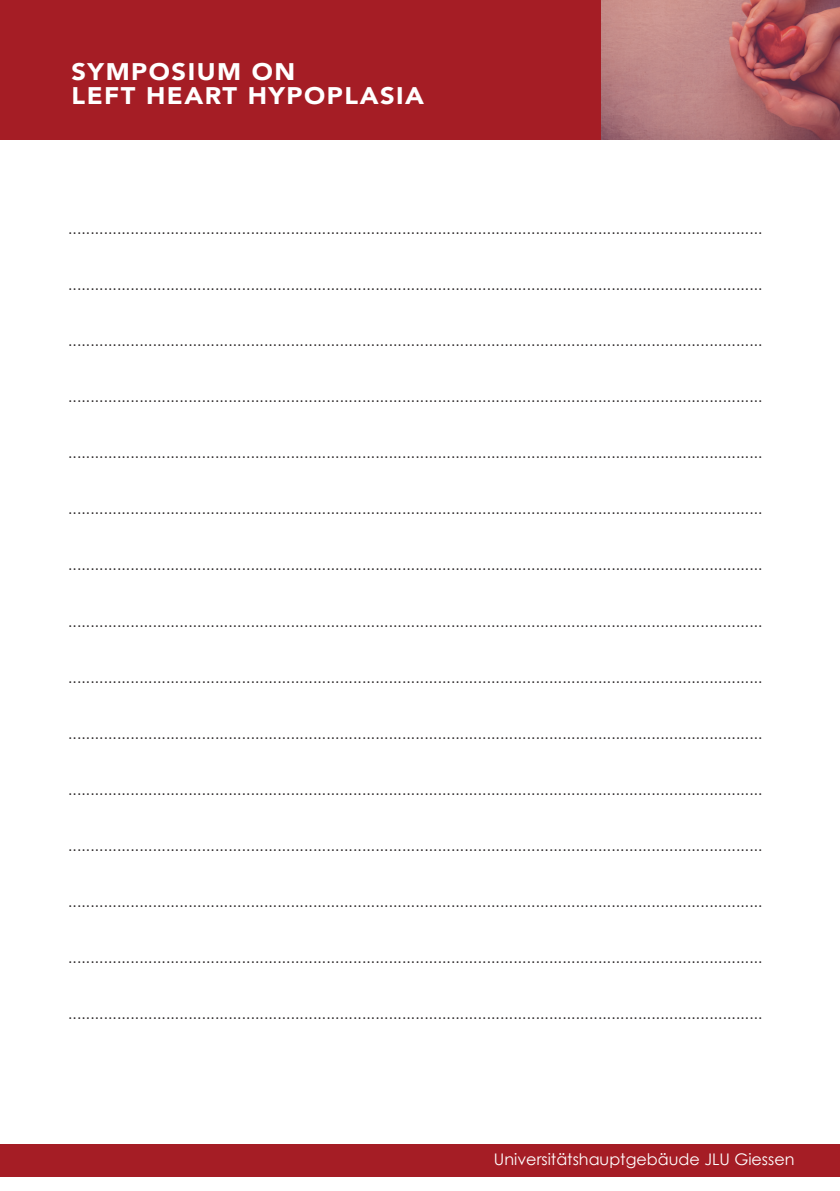
<style>
.page{position:relative;width:840px;height:1191px;background:#fff}
.page>*{position:absolute;margin:0;border:0;box-sizing:border-box;transform-origin:0 0}
.t1{font:900 24px/24px "Avenir";letter-spacing:.06em;color:#fff;scale:1.06 1}
.t2{font:16px "Avenir";color:#231f20}
.t3{font:16px "Century Gothic";color:#fff}
</style>
<div class="page">
<div style="left:0;top:1144px;width:839px;height:32px;background:#a51d25"></div>
<div style="left:0;top:0;width:839px;height:140px;background:#a51d25"></div>
<img style="left:601px;top:0;width:238px;height:140px">
<h1 class="t1" style="left:71px;top:59px;width:334px">SYMPOSIUM ON<br>LEFT HEART HYPOPLASIA</h1>
<p class="t2" style="left:68px;top:219px;width:695px">............................................................................................................................................................</p>
<p class="t2" style="left:68px;top:275px;width:695px">............................................................................................................................................................</p>
<p class="t2" style="left:68px;top:331px;width:695px">............................................................................................................................................................</p>
<p class="t2" style="left:68px;top:387px;width:695px">............................................................................................................................................................</p>
<p class="t2" style="left:68px;top:443px;width:695px">............................................................................................................................................................</p>
<p class="t2" style="left:68px;top:499px;width:695px">............................................................................................................................................................</p>
<p class="t2" style="left:68px;top:555px;width:695px">............................................................................................................................................................</p>
<p class="t2" style="left:68px;top:611px;width:695px">............................................................................................................................................................</p>
<p class="t2" style="left:68px;top:667px;width:695px">............................................................................................................................................................</p>
<p class="t2" style="left:68px;top:723px;width:695px">............................................................................................................................................................</p>
<p class="t2" style="left:68px;top:779px;width:695px">............................................................................................................................................................</p>
<p class="t2" style="left:68px;top:835px;width:695px">............................................................................................................................................................</p>
<p class="t2" style="left:68px;top:891px;width:695px">............................................................................................................................................................</p>
<p class="t2" style="left:68px;top:947px;width:695px">............................................................................................................................................................</p>
<p class="t2" style="left:68px;top:1003px;width:695px">............................................................................................................................................................</p>
<p class="t3" style="left:493px;top:1148px;width:302px">Universitätshauptgebäude JLU Giessen</p>
</div>
